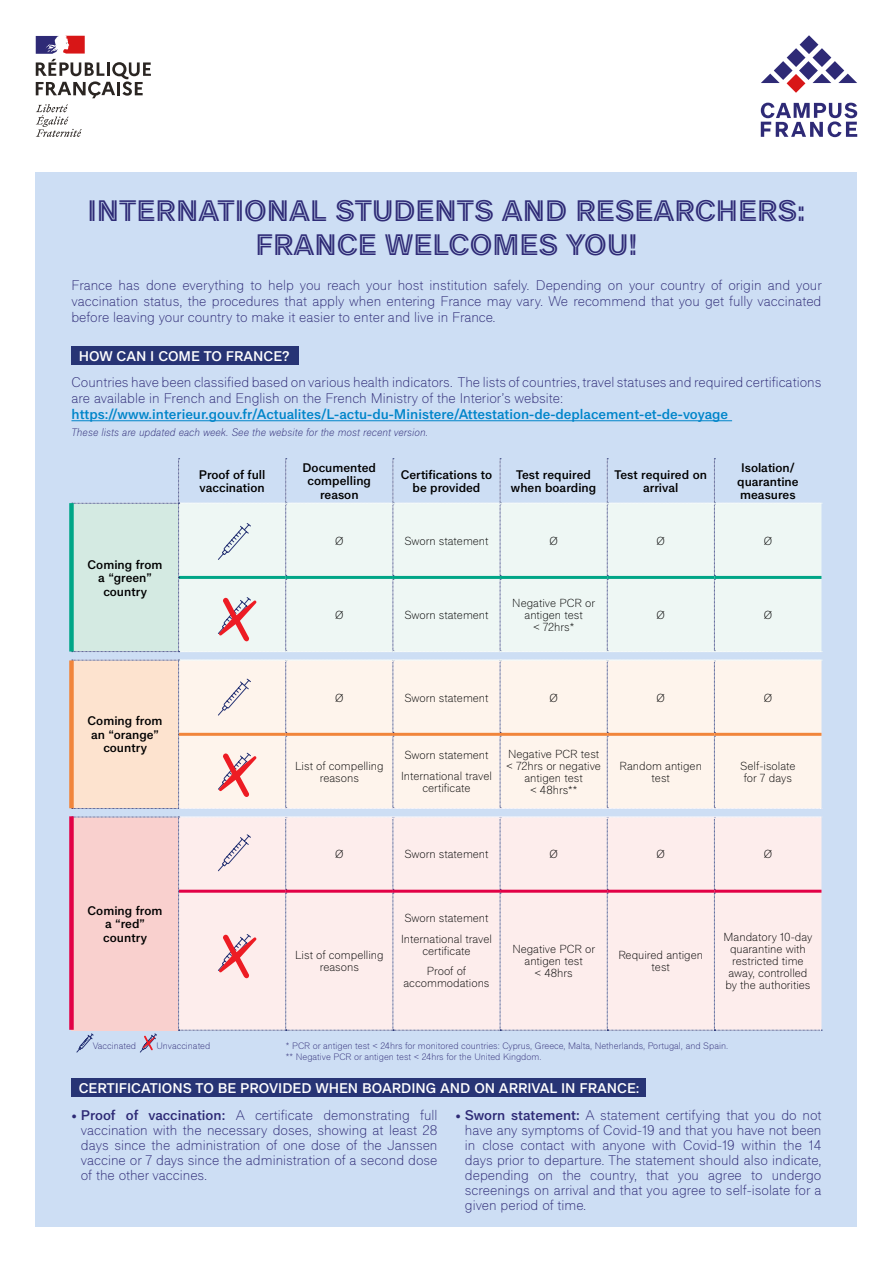
<style>
.page{position:relative;width:893px;height:1263px;background:#fff}
.page>*{position:absolute;margin:0;border:0;box-sizing:border-box;transform-origin:0 0}
.t1{font:28.5px/34.2px "Campus France Inline";color:#2e2a76;text-align:center}
.t2{font:300 13.5px/15px "Campus France Sans";color:#2e2a76;text-align:justify}
.t3{font:700 13.5px "Campus France Sans";color:#0085ca}
.t4{font:700 13.5px "Campus France Sans";color:#fff}
.t5{font:700 12px/13.5px "Campus France Sans";color:#000;text-align:center}
.t6{font:300 11.25px/12px "Campus France Sans";color:#000;text-align:center}
.t7{font:italic 300 10.5px "Campus France Sans";color:#2e2a76}
.t8{font:300 9px/10.5px "Campus France Sans";color:#2e2a76}
.s1{font-weight:700}
</style>
<div class="page">
<svg style="left:761px;top:35px;width:96px;height:58px"></svg>
<svg style="left:761px;top:103px;width:96px;height:34px"></svg>
<svg style="left:36px;top:104px;width:46px;height:33px"></svg>
<svg style="left:36px;top:36px;width:115px;height:62px"></svg>
<div style="left:36px;top:173px;width:821px;height:1054px;background:#cddef4"></div>
<hr style="left:71px;top:420px;width:661px;height:1px;background:#0085ca">
<div style="left:71px;top:346px;width:227px;height:19px;background:#273475"></div>
<div style="left:71px;top:1078px;width:575px;height:19px;background:#273475"></div>
<div style="left:69px;top:503px;width:5px;height:148px;background:#00a687"></div>
<div style="left:69px;top:660px;width:5px;height:148px;background:#f1853b"></div>
<div style="left:69px;top:816px;width:5px;height:214px;background:#e20146"></div>
<svg style="left:72px;top:458px;width:750px;height:194px"></svg>
<svg style="left:72px;top:660px;width:750px;height:149px"></svg>
<svg style="left:72px;top:817px;width:750px;height:235px"></svg>
<h1 class="t1" style="left:87px;top:192px;width:720px">INTERNATIONAL STUDENTS AND RESEARCHERS:<br>FRANCE WELCOMES YOU!</h1>
<p class="t2" style="left:71px;top:276px;width:752px;line-height:16.2px">France has done everything to help you reach your host institution safely. Depending on your country of origin and your vaccination status, the procedures that apply when entering France may vary. We recommend that you get fully vaccinated before leaving your country to make it easier to enter and live in France.</p>
<p class="t4" style="left:79px;top:346px;width:212px">HOW CAN I COME TO FRANCE?</p>
<p class="t2" style="left:71px;top:373px;width:751px;line-height:16.2px">Countries have been classified based on various health indicators. The lists of countries, travel statuses and required certifications are available in French and English on the French Ministry of the Interior’s website:</p>
<p class="t3" style="left:71px;top:405px;width:658px">https://www.interieur.gouv.fr/Actualites/L-actu-du-Ministere/Attestation-de-deplacement-et-de-voyage</p>
<p class="t7" style="left:71px;top:425px;width:358px">These lists are updated each week. See the website for the most recent version.</p>
<p class="t5" style="left:199px;top:467px;width:68px;text-align:left">Proof of full vaccination</p>
<p class="t5" style="left:303px;top:460px;width:75px">Documented compelling reason</p>
<p class="t5" style="left:401px;top:467px;width:93px">Certifications to be provided</p>
<p class="t5" style="left:511px;top:467px;width:87px">Test required when boarding</p>
<p class="t5" style="left:614px;top:467px;width:94px">Test required on arrival</p>
<p class="t5" style="left:737px;top:460px;width:63px">Isolation/ quarantine measures</p>
<p class="t5" style="left:88px;top:557px;width:76px">Coming from a “green” country</p>
<p class="t5" style="left:88px;top:714px;width:76px">Coming from an “orange” country</p>
<p class="t5" style="left:88px;top:903px;width:76px">Coming from a “red” country</p>
<p class="t6" style="left:335px;top:534px;width:10px">Ø</p>
<p class="t6" style="left:404px;top:534px;width:86px">Sworn statement</p>
<p class="t6" style="left:549px;top:534px;width:10px">Ø</p>
<p class="t6" style="left:657px;top:534px;width:10px">Ø</p>
<p class="t6" style="left:764px;top:534px;width:10px">Ø</p>
<p class="t6" style="left:335px;top:608px;width:10px">Ø</p>
<p class="t6" style="left:404px;top:608px;width:86px">Sworn statement</p>
<p class="t6" style="left:512px;top:596px;width:84px">Negative PCR or antigen test<br>&lt; 72hrs*</p>
<p class="t6" style="left:657px;top:608px;width:10px">Ø</p>
<p class="t6" style="left:764px;top:608px;width:10px">Ø</p>
<p class="t6" style="left:335px;top:691px;width:10px">Ø</p>
<p class="t6" style="left:404px;top:691px;width:86px">Sworn statement</p>
<p class="t6" style="left:549px;top:691px;width:10px">Ø</p>
<p class="t6" style="left:657px;top:691px;width:10px">Ø</p>
<p class="t6" style="left:764px;top:691px;width:10px">Ø</p>
<p class="t6" style="left:295px;top:759px;width:90px">List of compelling reasons</p>
<p class="t6" style="left:401px;top:745px;width:92px;line-height:20.5px;text-align:left">Sworn statement<br>International travel</p>
<p class="t6" style="left:422px;top:781px;width:50px">certificate</p>
<p class="t6" style="left:506px;top:747px;width:96px">Negative PCR test &lt; 72hrs or negative antigen test<br>&lt; 48hrs**</p>
<p class="t6" style="left:620px;top:759px;width:84px">Random antigen test</p>
<p class="t6" style="left:740px;top:759px;width:57px">Self-isolate for 7 days</p>
<p class="t6" style="left:335px;top:848px;width:10px">Ø</p>
<p class="t6" style="left:404px;top:848px;width:86px">Sworn statement</p>
<p class="t6" style="left:549px;top:848px;width:10px">Ø</p>
<p class="t6" style="left:657px;top:848px;width:10px">Ø</p>
<p class="t6" style="left:764px;top:848px;width:10px">Ø</p>
<p class="t6" style="left:295px;top:948px;width:90px">List of compelling reasons</p>
<p class="t6" style="left:401px;top:907px;width:92px;line-height:20.5px;text-align:left">Sworn statement<br>International travel</p>
<p class="t6" style="left:422px;top:940px;width:50px;line-height:20.5px">certificate<br>Proof of</p>
<p class="t6" style="left:403px;top:977px;width:88px">accommodations</p>
<p class="t6" style="left:512px;top:942px;width:84px">Negative PCR or antigen test<br>&lt; 48hrs</p>
<p class="t6" style="left:618px;top:948px;width:86px">Required antigen test</p>
<p class="t6" style="left:723px;top:930px;width:90px">Mandatory 10-day quarantine with restricted time away, controlled by the authorities</p>
<p class="t8" style="left:93px;top:1040px;width:45px">Vaccinated</p>
<p class="t8" style="left:157px;top:1040px;width:55px">Unvaccinated</p>
<p class="t8" style="left:286px;top:1040px;width:444px">* PCR or antigen test &lt; 24hrs for monitored countries: Cyprus, Greece, Malta, Netherlands, Portugal, and Spain. ** Negative PCR or antigen test &lt; 24hrs for the United Kingdom.</p>
<p class="t4" style="left:79px;top:1078px;width:562px">CERTIFICATIONS TO BE PROVIDED WHEN BOARDING AND ON ARRIVAL IN FRANCE:</p>
<p class="t2" style="left:81px;top:1107px;width:358px;text-indent:-9px"><span class="s1">• Proof of vaccination:</span> A certificate demonstrating full vaccination with the necessary doses, showing at least 28 days since the administration of one dose of the Janssen vaccine or 7 days since the administration of a second dose of the other vaccines.</p>
<p class="t2" style="left:465px;top:1107px;width:358px;text-indent:-9px"><span class="s1">• Sworn statement:</span> A statement certifying that you do not have any symptoms of Covid-19 and that you have not been in close contact with anyone with Covid-19 within the 14 days prior to departure. The statement should also indicate, depending on the country, that you agree to undergo screenings on arrival and that you agree to self-isolate for a given period of time.</p>
</div>
